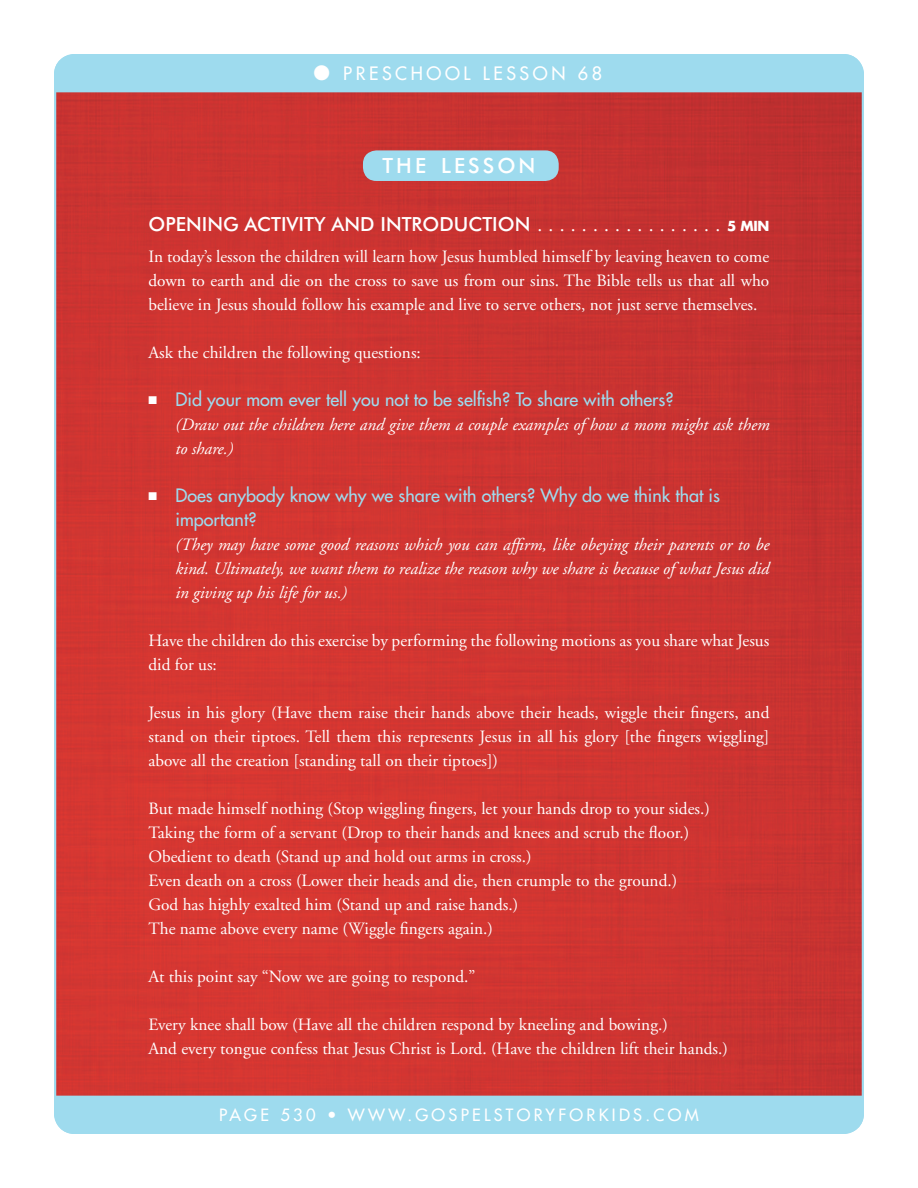
<style>
.page{position:relative;width:918px;height:1188px;background:#fff}
.page>*{position:absolute;margin:0;border:0;box-sizing:border-box;transform-origin:0 0}
.HEAD{font:500 21px "Futura BT";letter-spacing:.145em;color:#fff}
.SUB_1{font:500 19.5px "Futura BT";color:#fff}
.t1{font:18px/24px "Futura";color:#9edbee}
.t2{font:18px "Futura";letter-spacing:.2em;color:#fff}
.TXT{font:17.25px/24px "Adobe Garamond";color:#fff;text-align:justify}
.Bulleted_Answer{font:italic 17.25px/24px "Adobe Garamond";color:#fff}
.t3{font:16.5px "Futura";letter-spacing:.2em;color:#fff}
.s1{font-family:"Adobe Garamond";font-weight:400}
.s2{font-family:"Futura";font-weight:700;font-size:13.5px}
.s3{color:#fff}
</style>
<div class="page">
<img style="left:57px;top:92px;width:804px;height:1004px">
<div style="left:54px;top:54px;width:810px;height:38px;background:#9edbee"></div>
<div style="left:363px;top:150px;width:196px;height:31px;background:#9edbee;border-radius:14px"></div>
<div style="left:54px;top:1096px;width:810px;height:38px;background:#9edbee"></div>
<p class="t2" style="left:314px;top:62px;width:290px">● PRESCHOOL LESSON 68</p>
<p class="HEAD" style="left:383px;top:153px;width:154px">THE LESSON</p>
<p class="SUB_1" style="left:148px;top:212px;width:623px">OPENING ACTIVITY AND INTRODUCTION <span class="s1">. . . . . . . . . . . . . . . . .</span> <span class="s2">5 MIN</span></p>
<p class="TXT" style="left:148px;top:245px;width:622px">In today’s lesson the children will learn how Jesus humbled himself by leaving heaven to come down to earth and die on the cross to save us from our sins. The Bible tells us that all who believe in Jesus should follow his example and live to serve others, not just serve themselves.</p>
<p class="TXT" style="left:148px;top:341px;width:274px">Ask the children the following questions:</p>
<p class="t1" style="left:148px;top:387px;width:527px"><span class="s3">■</span> Did your mom ever tell you not to be selfish? To share with others?</p>
<p class="Bulleted_Answer" style="left:176px;top:413px;width:596px">(Draw out the children here and give them a couple examples of how a mom might ask them to share.)</p>
<p class="t1" style="left:176px;top:483px;width:546px;text-indent:-27px"><span class="s3">■</span> Does anybody know why we share with others? Why do we think that is important?</p>
<p class="Bulleted_Answer" style="left:176px;top:533px;width:595px;text-align:justify">(They may have some good reasons which you can affirm, like obeying their parents or to be kind. Ultimately, we want them to realize the reason why we share is because of what Jesus did in giving up his life for us.)</p>
<p class="TXT" style="left:148px;top:629px;width:622px">Have the children do this exercise by performing the following motions as you share what Jesus did for us:</p>
<p class="TXT" style="left:148px;top:701px;width:622px">Jesus in his glory (Have them raise their hands above their heads, wiggle their fingers, and stand on their tiptoes. Tell them this represents Jesus in all his glory [the fingers wiggling] above all the creation [standing tall on their tiptoes])</p>
<p class="TXT" style="left:148px;top:797px;width:563px">But made himself nothing (Stop wiggling fingers, let your hands drop to your sides.)</p>
<p class="TXT" style="left:148px;top:821px;width:542px">Taking the form of a servant (Drop to their hands and knees and scrub the floor.)</p>
<p class="TXT" style="left:148px;top:845px;width:385px">Obedient to death (Stand up and hold out arms in cross.)</p>
<p class="TXT" style="left:148px;top:869px;width:530px">Even death on a cross (Lower their heads and die, then crumple to the ground.)</p>
<p class="TXT" style="left:148px;top:893px;width:371px">God has highly exalted him (Stand up and raise hands.)</p>
<p class="TXT" style="left:148px;top:917px;width:346px">The name above every name (Wiggle fingers again.)</p>
<p class="TXT" style="left:148px;top:965px;width:329px">At this point say “Now we are going to respond.”</p>
<p class="TXT" style="left:148px;top:1013px;width:521px">Every knee shall bow (Have all the children respond by kneeling and bowing.)</p>
<p class="TXT" style="left:148px;top:1037px;width:581px">And every tongue confess that Jesus Christ is Lord. (Have the children lift their hands.)</p>
<p class="t3" style="left:219px;top:1104px;width:481px">PAGE 530 • WWW.GOSPELSTORYFORKIDS.COM</p>
</div>
